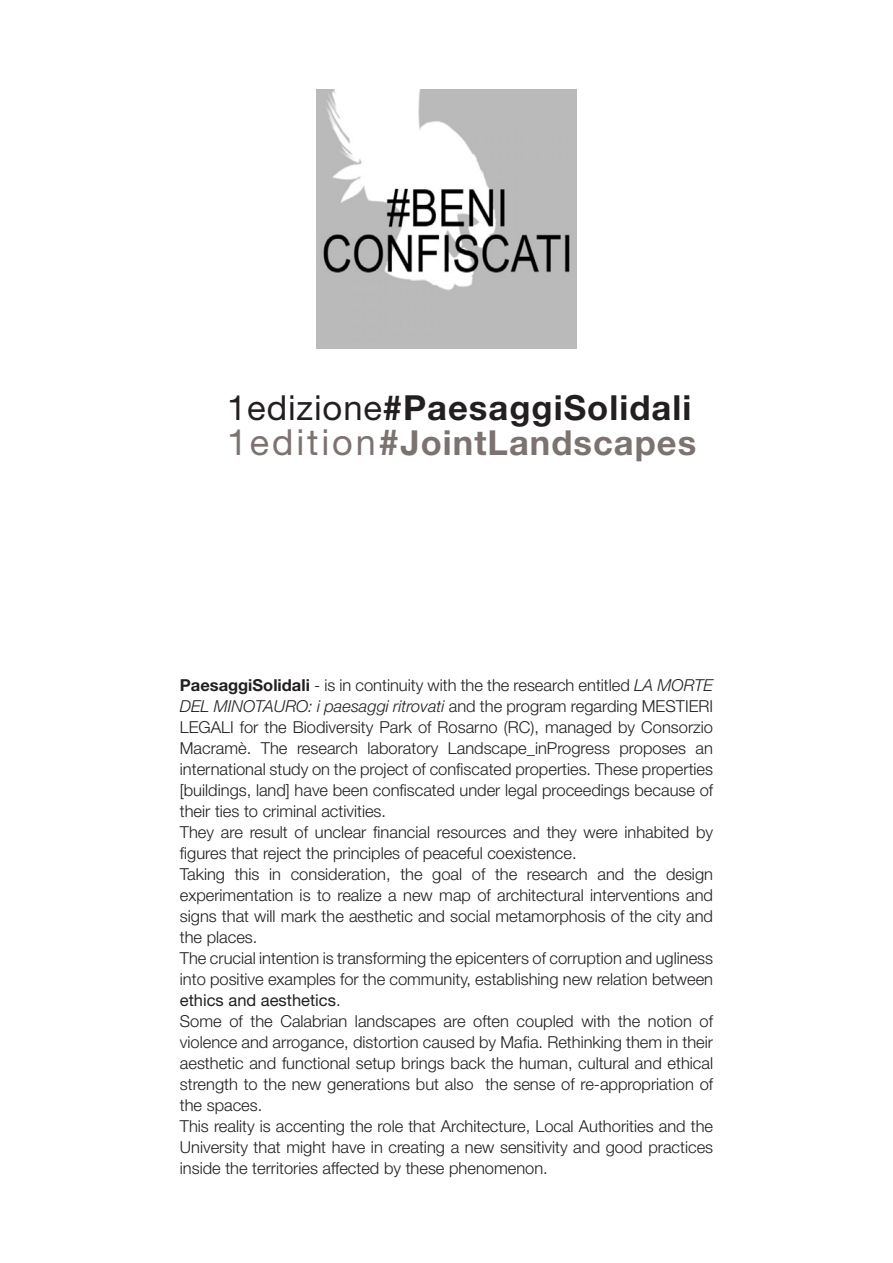
<style>
.page{position:relative;width:893px;height:1263px;background:#fff}
.page>*{position:absolute;margin:0;border:0;box-sizing:border-box;transform-origin:0 0}
.t1{font:700 34.65px "Helvetica Neue";letter-spacing:.03em;color:#231f20}
.t2{font:700 34.5px "Helvetica Neue";letter-spacing:.03em;color:#7c7371}
.t3{font:300 16.5px/21px "Helvetica Neue";color:#231f20;text-align:justify}
.s1{font-weight:400}
.s2{font-weight:400;font-size:36px}
.s3{font-size:36px}
.s4{font-weight:700}
.s5{font-style:italic}
</style>
<div class="page">
<img style="left:316px;top:89px;width:261px;height:259px">
<p class="t1" style="left:227px;top:386px;width:466px"><span class="s1">1edizione</span>#PaesaggiSolidali</p>
<p class="t2" style="left:227px;top:421px;width:471px"><span class="s2">1edition</span><span class="s3">#</span>JointLandscapes</p>
<p class="t3" style="left:180px;top:673px;width:535px"><span class="s4">PaesaggiSolidali</span> - is in continuity with the the research entitled <span class="s5">LA MORTE DEL MINOTAURO: i paesaggi ritrovati</span> and the program regarding MESTIERI LEGALI for the Biodiversity Park of Rosarno (RC), managed by Consorzio Macramè. The research laboratory Landscape_inProgress proposes an international study on the project of confiscated properties. These properties [buildings, land] have been confiscated under legal proceedings because of their ties to criminal activities.</p>
<p class="t3" style="left:180px;top:820px;width:535px">They are result of unclear financial resources and they were inhabited by figures that reject the principles of peaceful coexistence.</p>
<p class="t3" style="left:180px;top:862px;width:535px">Taking this in consideration, the goal of the research and the design experimentation is to realize a new map of architectural interventions and signs that will mark the aesthetic and social metamorphosis of the city and the places.</p>
<p class="t3" style="left:180px;top:946px;width:535px">The crucial intention is transforming the epicenters of corruption and ugliness into positive examples for the community, establishing new relation between <span class="s1">ethics and aesthetics</span>.</p>
<p class="t3" style="left:180px;top:1009px;width:535px">Some of the Calabrian landscapes are often coupled with the notion of violence and arrogance, distortion caused by Mafia. Rethinking them in their aesthetic and functional setup brings back the human, cultural and ethical strength to the new generations but also the sense of re-appropriation of the spaces.</p>
<p class="t3" style="left:180px;top:1114px;width:535px">This reality is accenting the role that Architecture, Local Authorities and the University that might have in creating a new sensitivity and good practices inside the territories affected by these phenomenon.</p>
</div>
